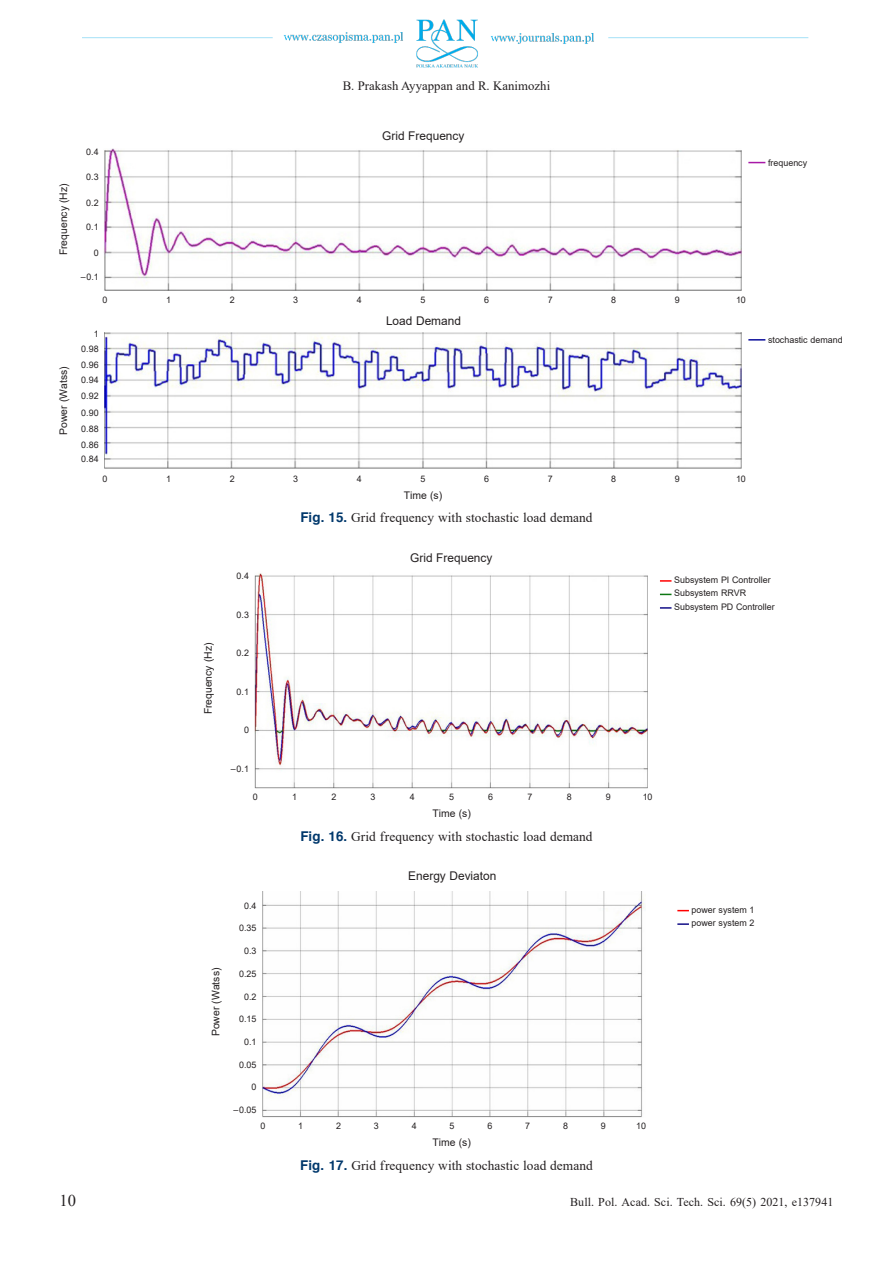
<style>
.page{position:relative;width:893px;height:1263px;background:#fff}
.page>*{position:absolute;margin:0;border:0;box-sizing:border-box;transform-origin:0 0}
.t1{font:16.5px "Times New Roman";color:#231f20}
.Biu_Podpis_2{font:13.5px "Times New Roman";letter-spacing:.005em;color:#231f20}
.t2{font:12.75px "Times New Roman";letter-spacing:.005em;color:#231f20}
.Biu_Podpis_2-2{font:12px "Arial";color:#231f20}
.t3{font:12px "Times New Roman";letter-spacing:.005em;color:#231f20}
.Biu_Podpis_2-3{font:10.5px "Arial";color:#231f20}
.Biu_Podpis_2-4{font:9px "Arial";color:#231f20}
.s1{font-family:"Helvetica";font-weight:700;color:#00386c}
</style>
<div class="page">
<img style="left:82px;top:19px;width:727px;height:49px">
<img style="left:262px;top:891px;width:384px;height:226px">
<img style="left:105px;top:332px;width:637px;height:137px">
<img style="left:104px;top:149px;width:638px;height:141px">
<svg style="left:677px;top:910px;width:12px;height:1px"></svg>
<svg style="left:677px;top:923px;width:12px;height:2px"></svg>
<img style="left:255px;top:573px;width:393px;height:215px">
<svg style="left:660px;top:580px;width:11px;height:2px"></svg>
<svg style="left:660px;top:607px;width:11px;height:2px"></svg>
<svg style="left:748px;top:162px;width:17px;height:1px"></svg>
<svg style="left:748px;top:339px;width:17px;height:2px"></svg>
<p class="Biu_Podpis_2-4" style="left:86px;top:146px;width:14px">0.4</p>
<p class="Biu_Podpis_2-3" style="left:56px;top:255px;width:73px;rotate:-90deg">Frequency (Hz)</p>
<p class="Biu_Podpis_2-3" style="left:56px;top:435px;width:70px;rotate:-90deg">Power (Watss)</p>
<p class="Biu_Podpis_2-4" style="left:86px;top:171px;width:14px">0.3</p>
<p class="Biu_Podpis_2-4" style="left:86px;top:196px;width:14px">0.2</p>
<p class="Biu_Podpis_2-4" style="left:86px;top:221px;width:14px">0.1</p>
<p class="Biu_Podpis_2-4" style="left:94px;top:246px;width:6px">0</p>
<p class="Biu_Podpis_2-4" style="left:81px;top:271px;width:19px">–0.1</p>
<p class="Biu_Podpis_2-4" style="left:102px;top:294px;width:6px">0</p>
<p class="Biu_Podpis_2-4" style="left:94px;top:327px;width:6px">1</p>
<p class="Biu_Podpis_2-4" style="left:81px;top:343px;width:19px">0.98</p>
<p class="Biu_Podpis_2-4" style="left:81px;top:358px;width:19px">0.96</p>
<p class="Biu_Podpis_2-4" style="left:81px;top:374px;width:19px">0.94</p>
<p class="Biu_Podpis_2-4" style="left:81px;top:390px;width:19px">0.92</p>
<p class="Biu_Podpis_2-4" style="left:81px;top:406px;width:19px">0.90</p>
<p class="Biu_Podpis_2-4" style="left:81px;top:422px;width:19px">0.88</p>
<p class="Biu_Podpis_2-4" style="left:81px;top:439px;width:19px">0.86</p>
<p class="Biu_Podpis_2-4" style="left:81px;top:453px;width:19px">0.84</p>
<p class="Biu_Podpis_2-4" style="left:102px;top:472px;width:6px">0</p>
<h1 class="t1" style="left:60px;top:1189px;width:18px">10</h1>
<p class="Biu_Podpis_2-4" style="left:166px;top:294px;width:6px">1</p>
<p class="Biu_Podpis_2-4" style="left:230px;top:294px;width:6px">2</p>
<h3 class="t2" style="left:343px;top:76px;width:209px">B. Prakash Ayyappan and R. Kanimozhi</h3>
<p class="Biu_Podpis_2-2" style="left:382px;top:128px;width:84px">Grid Frequency</p>
<p class="Biu_Podpis_2-4" style="left:293px;top:294px;width:6px">3</p>
<p class="Biu_Podpis_2-4" style="left:357px;top:294px;width:6px">4</p>
<p class="Biu_Podpis_2-4" style="left:420px;top:294px;width:6px">5</p>
<p class="Biu_Podpis_2-2" style="left:386px;top:312px;width:76px">Load Demand</p>
<p class="Biu_Podpis_2-4" style="left:484px;top:294px;width:6px">6</p>
<p class="Biu_Podpis_2-4" style="left:548px;top:294px;width:6px">7</p>
<p class="Biu_Podpis_2-4" style="left:611px;top:294px;width:6px">8</p>
<p class="Biu_Podpis_2-4" style="left:675px;top:294px;width:6px">9</p>
<p class="Biu_Podpis_2-4" style="left:768px;top:156px;width:41px">frequency</p>
<p class="Biu_Podpis_2-4" style="left:736px;top:294px;width:11px">10</p>
<p class="Biu_Podpis_2-4" style="left:768px;top:333px;width:76px">stochastic demand</p>
<p class="Biu_Podpis_2-4" style="left:166px;top:472px;width:6px">1</p>
<p class="Biu_Podpis_2-4" style="left:230px;top:472px;width:6px">2</p>
<p class="Biu_Podpis_2-3" style="left:201px;top:714px;width:73px;rotate:-90deg">Frequency (Hz)</p>
<p class="Biu_Podpis_2-4" style="left:237px;top:570px;width:14px">0.4</p>
<p class="Biu_Podpis_2-4" style="left:237px;top:608px;width:14px">0.3</p>
<p class="Biu_Podpis_2-4" style="left:237px;top:647px;width:14px">0.2</p>
<p class="Biu_Podpis_2-4" style="left:237px;top:685px;width:14px">0.1</p>
<p class="Biu_Podpis_2-4" style="left:244px;top:724px;width:6px">0</p>
<p class="Biu_Podpis_2-4" style="left:293px;top:472px;width:6px">3</p>
<p class="Biu_Podpis_2-4" style="left:357px;top:472px;width:6px">4</p>
<p class="Biu_Podpis_2-4" style="left:420px;top:472px;width:6px">5</p>
<p class="Biu_Podpis_2-3" style="left:404px;top:488px;width:40px">Time (s)</p>
<p class="Biu_Podpis_2-4" style="left:484px;top:472px;width:6px">6</p>
<p class="Biu_Podpis_2-4" style="left:548px;top:472px;width:6px">7</p>
<p class="Biu_Podpis_2" style="left:300px;top:508px;width:294px"><span class="s1">Fig. 15.</span> Grid frequency with stochastic load demand</p>
<p class="Biu_Podpis_2-2" style="left:410px;top:549px;width:84px">Grid Frequency</p>
<p class="Biu_Podpis_2-4" style="left:611px;top:472px;width:6px">8</p>
<p class="Biu_Podpis_2-4" style="left:675px;top:472px;width:6px">9</p>
<p class="Biu_Podpis_2-4" style="left:736px;top:472px;width:11px">10</p>
<p class="Biu_Podpis_2-4" style="left:674px;top:573px;width:98px">Subsystem PI Controller</p>
<p class="Biu_Podpis_2-4" style="left:674px;top:587px;width:74px">Subsystem RRVR</p>
<p class="Biu_Podpis_2-4" style="left:674px;top:600px;width:102px">Subsystem PD Controller</p>
<p class="Biu_Podpis_2-4" style="left:231px;top:762px;width:20px">–0.1</p>
<p class="Biu_Podpis_2-4" style="left:253px;top:791px;width:6px">0</p>
<p class="Biu_Podpis_2-4" style="left:292px;top:791px;width:6px">1</p>
<p class="Biu_Podpis_2-4" style="left:331px;top:791px;width:6px">2</p>
<p class="Biu_Podpis_2-4" style="left:371px;top:791px;width:6px">3</p>
<p class="Biu_Podpis_2-4" style="left:410px;top:791px;width:6px">4</p>
<p class="Biu_Podpis_2-4" style="left:449px;top:791px;width:6px">5</p>
<p class="Biu_Podpis_2-4" style="left:488px;top:791px;width:6px">6</p>
<p class="Biu_Podpis_2-4" style="left:527px;top:791px;width:6px">7</p>
<p class="Biu_Podpis_2-4" style="left:567px;top:791px;width:6px">8</p>
<p class="Biu_Podpis_2-4" style="left:606px;top:791px;width:6px">9</p>
<p class="Biu_Podpis_2-4" style="left:643px;top:791px;width:11px">10</p>
<p class="Biu_Podpis_2-3" style="left:433px;top:806px;width:40px">Time (s)</p>
<p class="Biu_Podpis_2" style="left:300px;top:827px;width:294px"><span class="s1">Fig. 16.</span> Grid frequency with stochastic load demand</p>
<p class="Biu_Podpis_2-3" style="left:209px;top:1036px;width:70px;rotate:-90deg">Power (Watss)</p>
<p class="Biu_Podpis_2-4" style="left:244px;top:899px;width:14px">0.4</p>
<p class="Biu_Podpis_2-4" style="left:239px;top:922px;width:19px">0.35</p>
<p class="Biu_Podpis_2-4" style="left:244px;top:945px;width:14px">0.3</p>
<p class="Biu_Podpis_2-4" style="left:239px;top:967px;width:19px">0.25</p>
<p class="Biu_Podpis_2-4" style="left:244px;top:990px;width:14px">0.2</p>
<p class="Biu_Podpis_2-4" style="left:239px;top:1013px;width:19px">0.15</p>
<p class="Biu_Podpis_2-4" style="left:244px;top:1036px;width:14px">0.1</p>
<p class="Biu_Podpis_2-4" style="left:239px;top:1058px;width:19px">0.05</p>
<p class="Biu_Podpis_2-4" style="left:252px;top:1081px;width:6px">0</p>
<p class="Biu_Podpis_2-4" style="left:234px;top:1104px;width:24px">–0.05</p>
<p class="Biu_Podpis_2-4" style="left:260px;top:1119px;width:6px">0</p>
<p class="Biu_Podpis_2-2" style="left:408px;top:867px;width:90px">Energy Deviaton</p>
<p class="Biu_Podpis_2-4" style="left:692px;top:903px;width:64px">power system 1</p>
<p class="Biu_Podpis_2-4" style="left:692px;top:917px;width:64px">power system 2</p>
<p class="Biu_Podpis_2-4" style="left:298px;top:1119px;width:6px">1</p>
<p class="Biu_Podpis_2-4" style="left:336px;top:1119px;width:6px">2</p>
<p class="Biu_Podpis_2-4" style="left:374px;top:1119px;width:6px">3</p>
<p class="Biu_Podpis_2-4" style="left:412px;top:1119px;width:6px">4</p>
<p class="Biu_Podpis_2-4" style="left:450px;top:1119px;width:6px">5</p>
<p class="Biu_Podpis_2-4" style="left:487px;top:1119px;width:6px">6</p>
<p class="Biu_Podpis_2-4" style="left:525px;top:1119px;width:6px">7</p>
<p class="Biu_Podpis_2-4" style="left:563px;top:1119px;width:6px">8</p>
<p class="Biu_Podpis_2-4" style="left:601px;top:1119px;width:6px">9</p>
<p class="Biu_Podpis_2-4" style="left:636px;top:1119px;width:11px">10</p>
<p class="Biu_Podpis_2-3" style="left:433px;top:1135px;width:40px">Time (s)</p>
<p class="Biu_Podpis_2" style="left:300px;top:1156px;width:294px"><span class="s1">Fig. 17.</span> Grid frequency with stochastic load demand</p>
<h3 class="t3" style="left:570px;top:1194px;width:265px">Bull. Pol. Acad. Sci. Tech. Sci. 69(5) 2021, e137941</h3>
</div>
